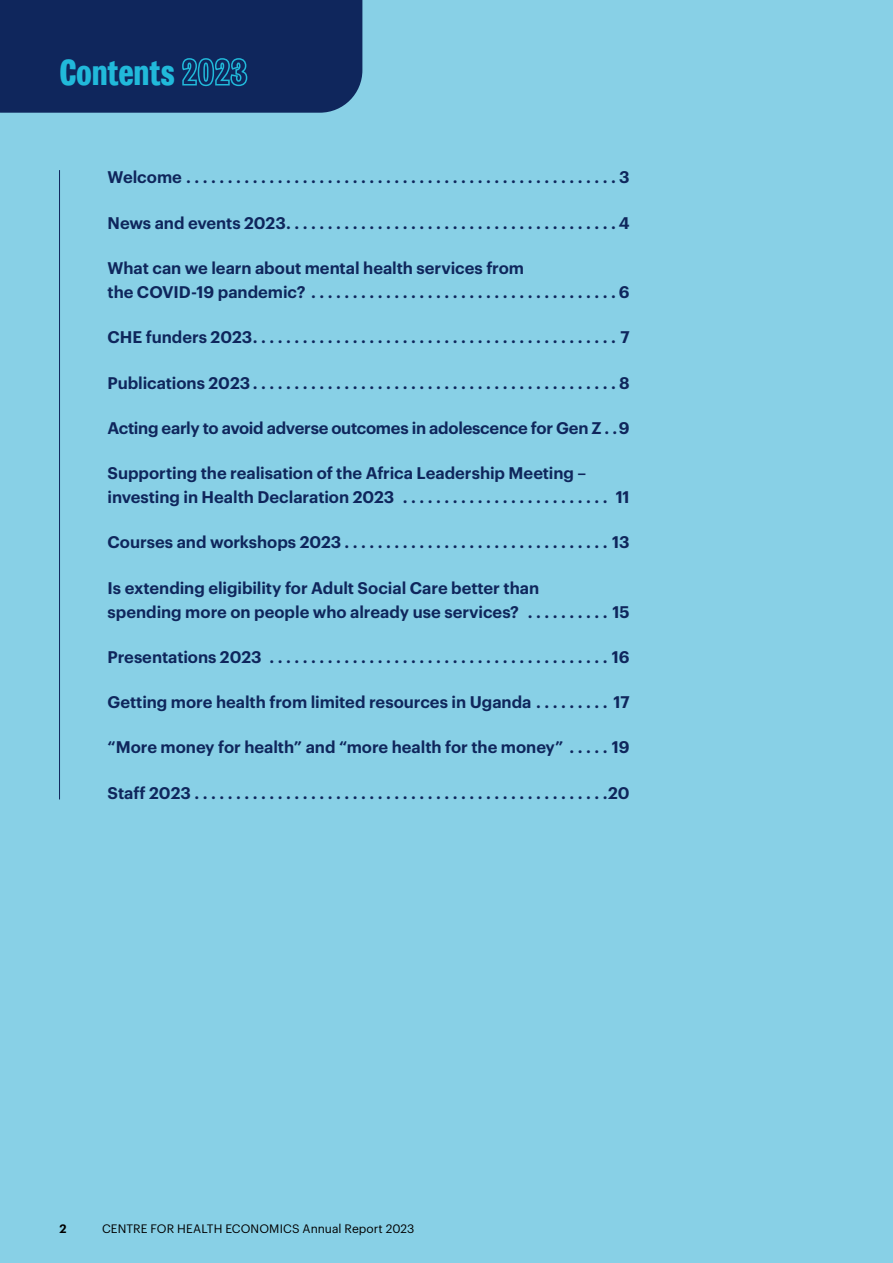
<style>
.page{position:relative;width:893px;height:1263px;background:#88d0e6}
.page>*{position:absolute;margin:0;border:0;box-sizing:border-box;transform-origin:0 0}
.t1{font:600 condensed 36px "York Grot";letter-spacing:-.015em;color:#21b9da}
.t2{font:600 16.5px/24px "Graphik";letter-spacing:-.005em;color:#0f265c}
.t3{font:12px "Graphik";letter-spacing:.005em;color:#000}
.t4{font:600 12px "Graphik";color:#000}
</style>
<div class="page">
<div style="left:0;top:0;width:362px;height:113px;background:#0f265c"></div>
<hr style="left:59px;top:170px;width:1px;height:629px;background:#0f265c">
<h1 class="t1" style="left:60px;top:52px;width:190px">Contents 2023</h1>
<p class="t2" style="left:108px;top:164px;width:524px">Welcome . . . . . . . . . . . . . . . . . . . . . . . . . . . . . . . . . . . . . . . . . . . . . . . . . . . 3</p>
<p class="t2" style="left:108px;top:209px;width:524px">News and events 2023 . . . . . . . . . . . . . . . . . . . . . . . . . . . . . . . . . . . . . . . 4</p>
<p class="t2" style="left:108px;top:255px;width:524px">What can we learn about mental health services from<br>the COVID-19 pandemic? . . . . . . . . . . . . . . . . . . . . . . . . . . . . . . . . . . . . 6</p>
<p class="t2" style="left:108px;top:324px;width:524px">CHE funders 2023 . . . . . . . . . . . . . . . . . . . . . . . . . . . . . . . . . . . . . . . . . . . . 7</p>
<p class="t2" style="left:108px;top:369px;width:524px">Publications 2023 . . . . . . . . . . . . . . . . . . . . . . . . . . . . . . . . . . . . . . . . . . . 8</p>
<p class="t2" style="left:108px;top:414px;width:523px">Acting early to avoid adverse outcomes in adolescence for Gen Z . . 9</p>
<p class="t2" style="left:108px;top:460px;width:524px">Supporting the realisation of the Africa Leadership Meeting – investing in Health Declaration 2023 . . . . . . . . . . . . . . . . . . . . . . . . . 11</p>
<p class="t2" style="left:108px;top:529px;width:524px">Courses and workshops 2023 . . . . . . . . . . . . . . . . . . . . . . . . . . . . . . . . 13</p>
<p class="t2" style="left:108px;top:574px;width:524px">Is extending eligibility for Adult Social Care better than<br>spending more on people who already use services? . . . . . . . . . . 15</p>
<p class="t2" style="left:108px;top:643px;width:524px">Presentations 2023 . . . . . . . . . . . . . . . . . . . . . . . . . . . . . . . . . . . . . . . . . 16</p>
<p class="t2" style="left:108px;top:689px;width:523px">Getting more health from limited resources in Uganda . . . . . . . . . 17</p>
<p class="t2" style="left:108px;top:734px;width:523px">“More money for health” and “more health for the money” . . . . . 19</p>
<p class="t2" style="left:108px;top:779px;width:524px">Staff 2023 . . . . . . . . . . . . . . . . . . . . . . . . . . . . . . . . . . . . . . . . . . . . . . . . . 20</p>
<p class="t4" style="left:60px;top:1219px;width:9px">2</p>
<p class="t3" style="left:102px;top:1219px;width:314px">CENTRE FOR HEALTH ECONOMICS Annual Report 2023</p>
</div>
